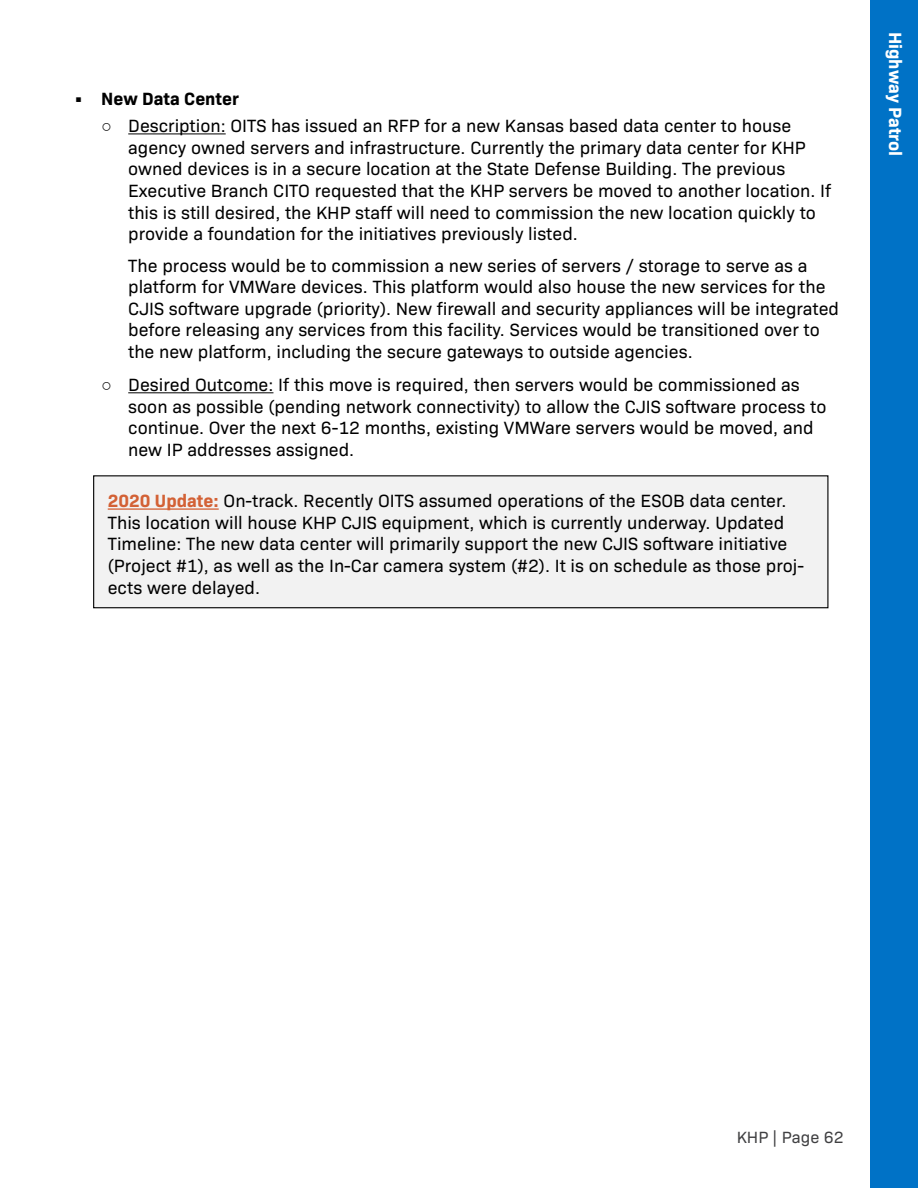
<style>
.page{position:relative;width:918px;height:1188px;background:#fff}
.page>*{position:absolute;margin:0;border:0;box-sizing:border-box;transform-origin:0 0}
.Titles{font:18px/21.6px "Bio Sans";color:#000}
.t1{font:700 18px "Bio Sans";color:#000}
.t2{font:700 18px "Bio Sans";color:#fff}
.t3{font:16.5px "Bio Sans";color:#404042}
.s1{font-family:"Arial"}
.s2{font-weight:700;color:#d36135}
</style>
<div class="page">
<hr style="left:128px;top:133px;width:98px;height:1px;background:#000">
<hr style="left:128px;top:392px;width:145px;height:1px;background:#000">
<div style="left:94px;top:476px;width:734px;height:132px;background:#f2f2f2"></div>
<hr style="left:108px;top:508px;width:111px;height:2px;background:#d36135">
<div style="left:93px;top:475px;width:735px;height:133px;border:1px solid #000"></div>
<div style="left:871px;top:0;width:47px;height:1188px;background:#0072c6"></div>
<p class="t1" style="left:74px;top:85px;width:166px">• New Data Center</p>
<p class="Titles" style="left:128px;top:114px;width:705px;text-indent:-27px"><span class="s1">○</span> Description: OITS has issued an RFP for a new Kansas based data center to house agency owned servers and infrastructure. Currently the primary data center for KHP owned devices is in a secure location at the State Defense Building. The previous Executive Branch CITO requested that the KHP servers be moved to another location. If this is still desired, the KHP staff will need to commission the new location quickly to provide a foundation for the initiatives previously listed.</p>
<p class="Titles" style="left:128px;top:253px;width:712px">The process would be to commission a new series of servers / storage to serve as a platform for VMWare devices. This platform would also house the new services for the CJIS software upgrade (priority). New firewall and security appliances will be integrated before releasing any services from this facility. Services would be transitioned over to the new platform, including the secure gateways to outside agencies.</p>
<p class="Titles" style="left:128px;top:373px;width:700px;text-indent:-27px"><span class="s1">○</span> Desired Outcome: If this move is required, then servers would be commissioned as soon as possible (pending network connectivity) to allow the CJIS software process to continue. Over the next 6-12 months, existing VMWare servers would be moved, and new IP addresses assigned.</p>
<p class="Titles" style="left:108px;top:489px;width:698px"><span class="s2">2020 Update:</span> On-track. Recently OITS assumed operations of the ESOB data center.<br>This location will house KHP CJIS equipment, which is currently underway. Updated Timeline: The new data center will primarily support the new CJIS software initiative (Project #1), as well as the In-Car camera system (#2). It is on schedule as those proj&shy;ects were delayed.</p>
<p class="t2" style="left:909px;top:32px;width:126px;rotate:90deg">Highway Patrol</p>
<p class="t3" style="left:737px;top:1125px;width:108px">KHP | Page 62</p>
</div>
